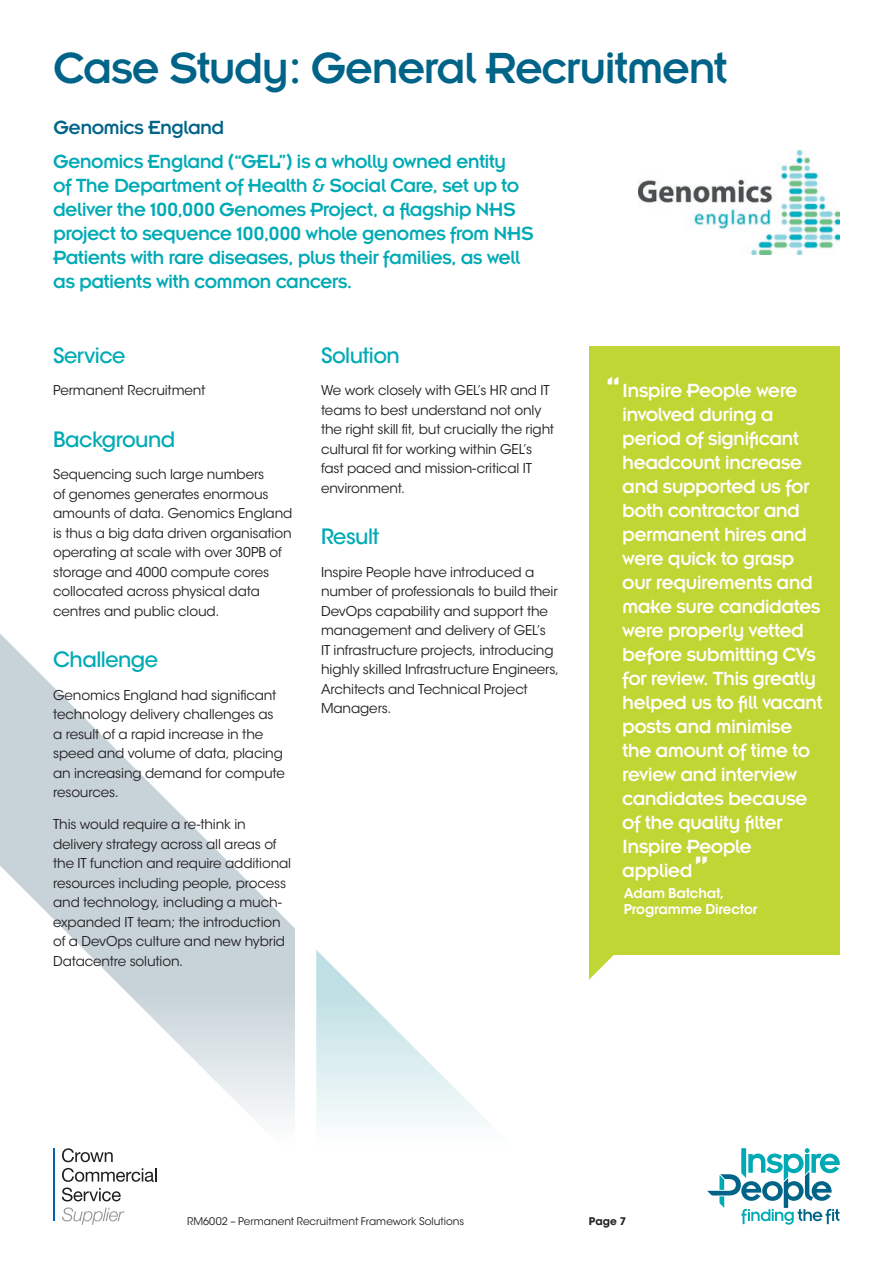
<style>
.page{position:relative;width:893px;height:1263px;background:#fff}
.page>*{position:absolute;margin:0;border:0;box-sizing:border-box;transform-origin:0 0}
.t1{font:48px "Insignia";letter-spacing:-.04em;color:#006388}
.t2{font:21px/24px "Insignia";letter-spacing:-.035em;color:#fff}
.t3{font:21px/24px "Insignia";letter-spacing:-.035em;color:#00aab4}
.t4{font:21px "ITC Avant Garde MM 445 750";letter-spacing:-.025em;color:#00aab4}
.t5{font:21px "Insignia";letter-spacing:-.035em;color:#006388}
.t6{font:13.5px/19.5px "ITC Avant Garde MM 300 750";letter-spacing:-.01em;color:#231f20}
.t7{font:13.5px/16.5px "ITC Avant Garde MM 575 750";letter-spacing:-.01em;color:#fff}
.t8{font:10.5px "ITC Avant Garde MM 300 750";color:#231f20}
.t9{font:10.5px "ITC Avant Garde MM 665 750";color:#231f20}
.s1{font-size:42px}
</style>
<div class="page">
<svg style="left:316px;top:950px;width:314px;height:40px"></svg>
<svg style="left:0;top:633px;width:295px;height:357px;fill:#c7d3d9"></svg>
<svg style="left:54px;top:990px;width:434px;height:231px"></svg>
<img style="left:638px;top:151px;width:202px;height:103px">
<div style="left:589px;top:346px;width:251px;height:608px;background:#bfd634"></div>
<svg style="left:589px;top:954px;width:25px;height:26px"></svg>
<svg style="left:62px;top:1148px;width:51px;height:14px"></svg>
<svg style="left:62px;top:1168px;width:95px;height:33px"></svg>
<hr style="left:53px;top:1148px;width:1px;height:73px;background:#0163af">
<svg style="left:62px;top:1207px;width:63px;height:18px"></svg>
<svg style="left:707px;top:1148px;width:133px;height:77px"></svg>
<h1 class="t1" style="left:53px;top:44px;width:676px">Case Study: General Recruitment</h1>
<h2 class="t5" style="left:54px;top:117px;width:172px">Genomics England</h2>
<p class="t3" style="left:53px;top:149px;width:482px">Genomics England (“GEL”) is a wholly owned entity<br>of The Department of Health &amp; Social Care, set up to deliver the 100,000 Genomes Project, a flagship NHS project to sequence 100,000 whole genomes from NHS Patients with rare diseases, plus their families, as well as patients with common cancers.</p>
<h2 class="t4" style="left:53px;top:343px;width:74px">Service</h2>
<p class="t6" style="left:53px;top:381px;width:154px">Permanent Recruitment</p>
<h2 class="t4" style="left:53px;top:427px;width:124px">Background</h2>
<p class="t6" style="left:53px;top:465px;width:241px">Sequencing such large numbers<br>of genomes generates enormous amounts of data. Genomics England is thus a big data driven organisation operating at scale with over 30PB of storage and 4000 compute cores collocated across physical data centres and public cloud.</p>
<h2 class="t4" style="left:53px;top:648px;width:106px">Challenge</h2>
<p class="t6" style="left:53px;top:685px;width:233px">Genomics England had significant technology delivery challenges as a result of a rapid increase in the speed and volume of data, placing an increasing demand for compute resources.</p>
<p class="t6" style="left:53px;top:815px;width:240px">This would require a re-think in delivery strategy across all areas of the IT function and require additional resources including people, process and technology, including a much&shy;expanded IT team; the introduction of a DevOps culture and new hybrid Datacentre solution.</p>
<h2 class="t4" style="left:321px;top:343px;width:80px">Solution</h2>
<p class="t6" style="left:321px;top:381px;width:235px">We work closely with GEL’s HR and IT teams to best understand not only the right skill fit, but crucially the right cultural fit for working within GEL’s fast paced and mission-critical IT environment.</p>
<h2 class="t4" style="left:321px;top:525px;width:60px">Result</h2>
<p class="t6" style="left:321px;top:562px;width:240px">Inspire People have introduced a number of professionals to build their DevOps capability and support the management and delivery of GEL’s<br>IT infrastructure projects, introducing highly skilled Infrastructure Engineers, Architects and Technical Project Managers.</p>
<p class="t2" style="left:622px;top:378px;width:202px;text-indent:-16px"><span class="s1">“</span>Inspire People were involved during a period of significant headcount increase and supported us for both contractor and permanent hires and were quick to grasp our requirements and make sure candidates were properly vetted before submitting CVs for review. This greatly helped us to fill vacant posts and minimise the amount of time to review and interview candidates because of the quality filter<br>Inspire People applied<span class="s1">”</span></p>
<p class="t7" style="left:624px;top:885px;width:135px">Adam Batchat,<br>Programme Director</p>
<p class="t8" style="left:187px;top:1215px;width:279px">RM6002 – Permanent Recruitment Framework Solutions</p>
<p class="t9" style="left:589px;top:1215px;width:39px">Page 7</p>
</div>
